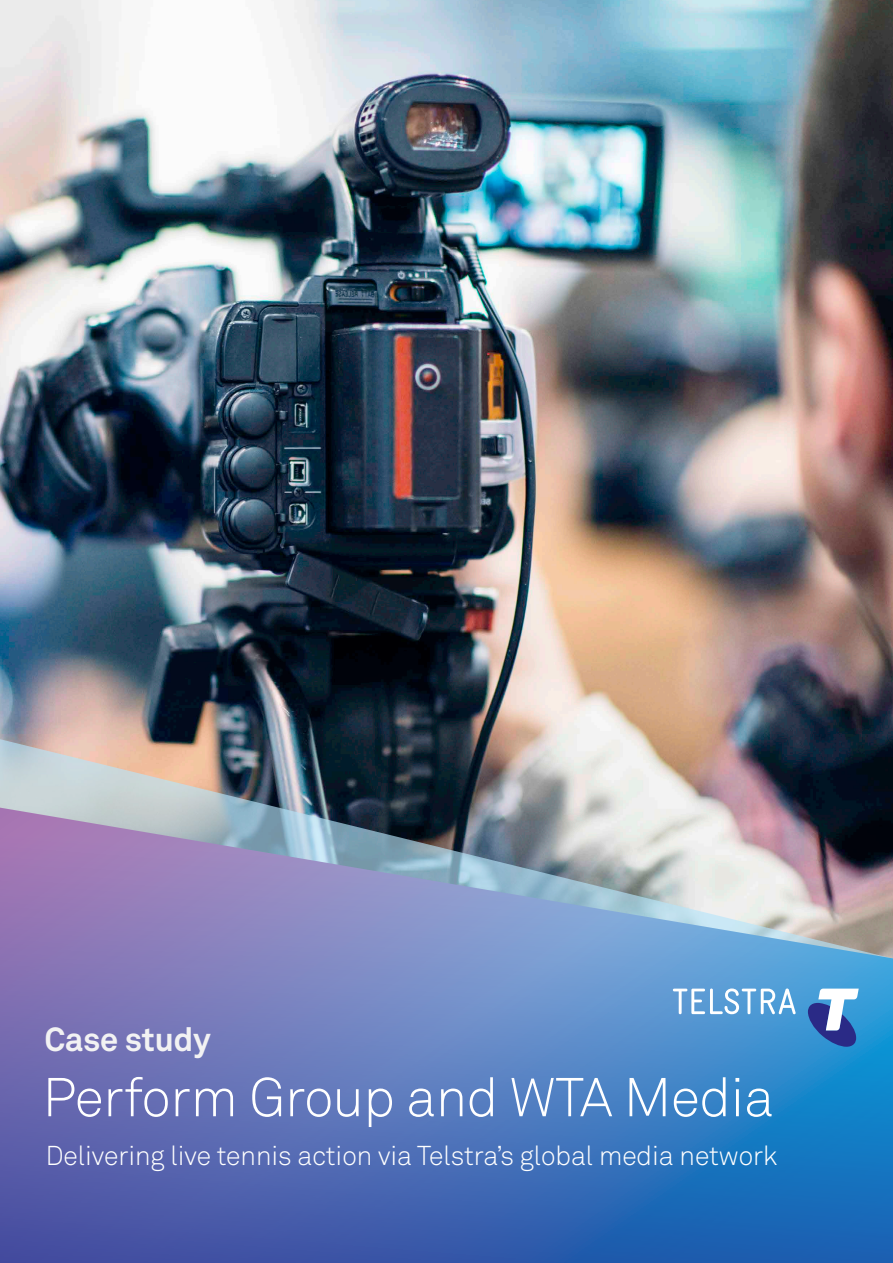
<style>
.page{position:relative;width:893px;height:1263px;background:#fff}
.page>*{position:absolute;margin:0;border:0;box-sizing:border-box;transform-origin:0 0}
.t1{font:300 54px "Telstra Akkurat";color:#fff}
.t2{font:700 33px "Telstra Akkurat";color:#f2f2f3}
.t3{font:300 27px "Telstra Akkurat";color:#fff}
</style>
<div class="page">
<img style="left:0;top:0;width:893px;height:734px">
<img style="left:0;top:734px;width:893px;height:74px">
<img style="left:0;top:808px;width:893px;height:455px">
<svg style="left:808px;top:988px;width:51px;height:59px"></svg>
<svg style="left:673px;top:988px;width:123px;height:26px"></svg>
<p class="t2" style="left:45px;top:1019px;width:167px">Case study</p>
<h1 class="t1" style="left:43px;top:1065px;width:732px">Perform Group and WTA Media</h1>
<p class="t3" style="left:46px;top:1139px;width:733px">Delivering live tennis action via Telstra’s global media network</p>
</div>
